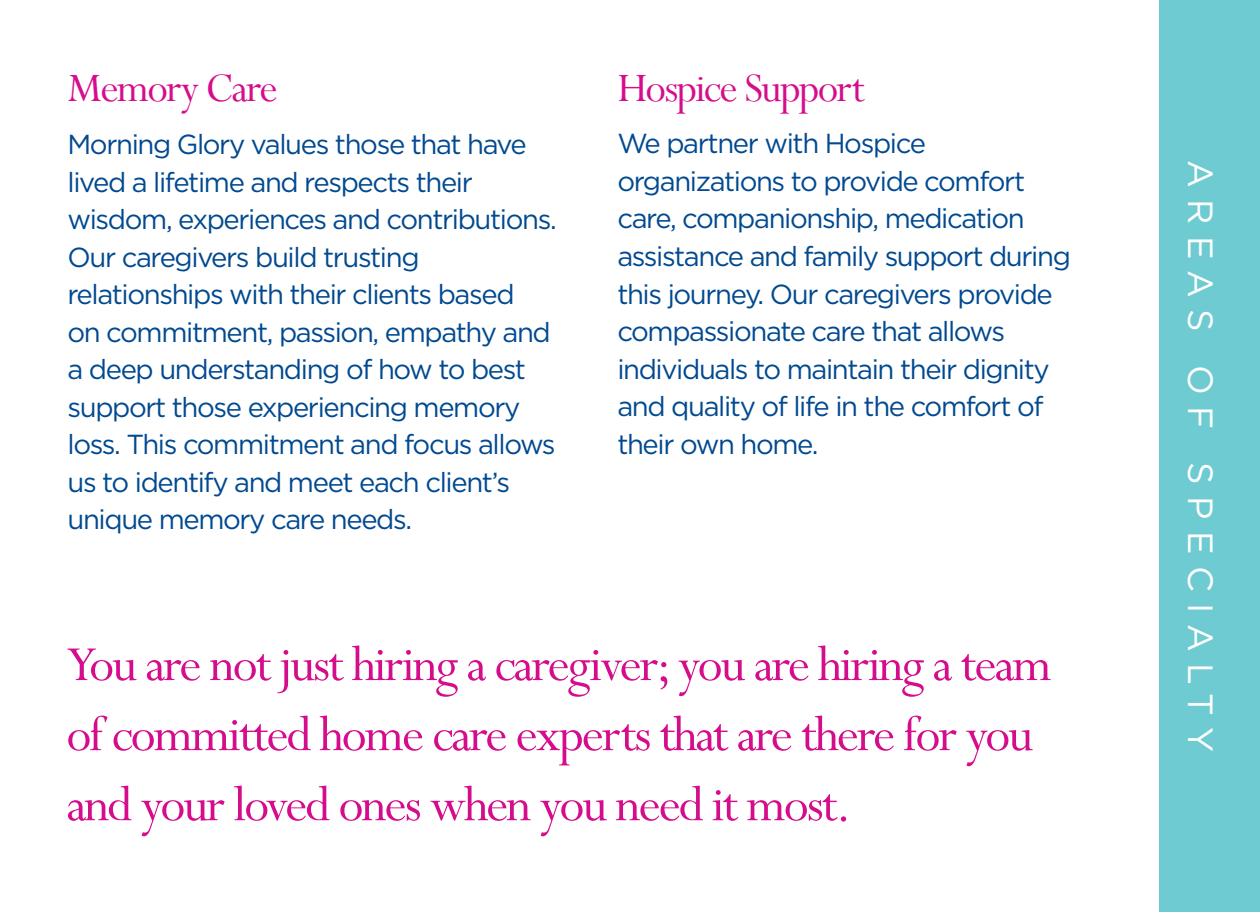
<style>
.page{position:relative;width:1260px;height:912px;background:#fff}
.page>*{position:absolute;margin:0;border:0;box-sizing:border-box;transform-origin:0 0}
.t1{font:55px/70px "Perpetua";letter-spacing:-.04em;color:#d50d8c}
.t2{font:45px "Perpetua";letter-spacing:-.04em;color:#d50d8c}
.t3{font:35px "Gotham";letter-spacing:.325em;color:#fff}
.t4{font:27.5px/37.5px "Gotham";letter-spacing:-.05em;color:#014990}
</style>
<div class="page">
<div style="left:1159px;top:0;width:101px;height:911px;background:#6fcbd2"></div>
<h2 class="t2" style="left:68px;top:60px;width:212px">Memory Care</h2>
<p class="t4" style="left:68px;top:125px;width:491px">Morning Glory values those that have lived a lifetime and respects their wisdom, experiences and contributions.<br>Our caregivers build trusting relationships with their clients based<br>on commitment, passion, empathy and a deep understanding of how to best support those experiencing memory loss. This commitment and focus allows us to identify and meet each client’s unique memory care needs.</p>
<h2 class="t2" style="left:617px;top:60px;width:249px">Hospice Support</h2>
<p class="t4" style="left:617px;top:124px;width:455px">We partner with Hospice organizations to provide comfort care, companionship, medication assistance and family support during this journey. Our caregivers provide compassionate care that allows individuals to maintain their dignity and quality of life in the comfort of their own home.</p>
<h1 class="t1" style="left:66px;top:628px;width:987px">You are not just hiring a caregiver; you are hiring a team of committed home care experts that are there for you and your loved ones when you need it most.</h1>
<p class="t3" style="left:1220px;top:160px;width:593px;rotate:90deg">AREAS OF SPECIALTY</p>
</div>
